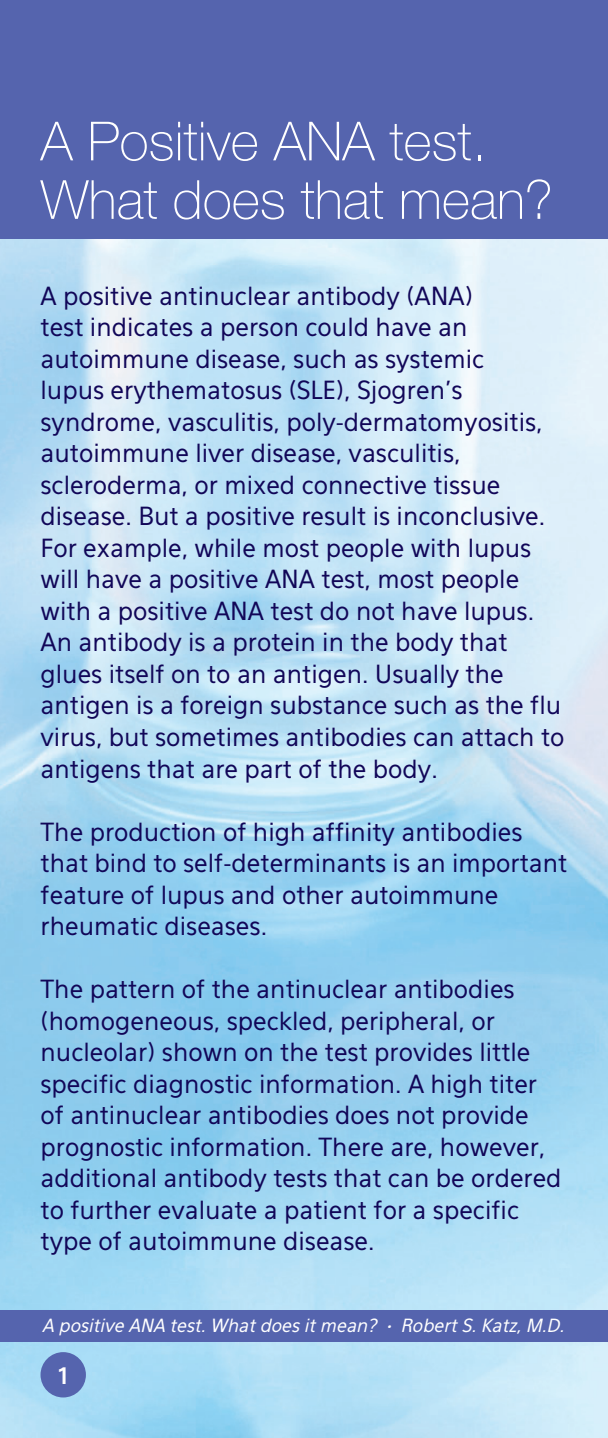
<style>
.page{position:relative;width:608px;height:1438px;background:#fff}
.page>*{position:absolute;margin:0;border:0;box-sizing:border-box;transform-origin:0 0}
.t1{font:100 54px/58.5px "Helvetica Neue";color:#fff}
.t2{font:24.75px/31.5px "Eau Sans";color:#110658}
.t3{font:700 22.5px "Eau Sans";color:#fff}
.t4{font:italic 18px "Eau Sans Book Lining";color:#fff}
</style>
<div class="page">
<img style="left:0;top:239px;width:608px;height:1199px">
<div style="left:0;top:0;width:608px;height:239px;background:#5564ae"></div>
<div style="left:0;top:1309px;width:608px;height:32px;background:#5564ae"></div>
<div style="left:40px;top:1352px;width:46px;height:45px;background:#5564ae;border-radius:50%"></div>
<h1 class="t1" style="left:40px;top:112px;width:514px">A Positive ANA test.<br>What does that mean?</h1>
<p class="t2" style="left:40px;top:280px;width:525px">A positive antinuclear antibody (ANA)<br>test indicates a person could have an autoimmune disease, such as systemic<br>lupus erythematosus (SLE), Sjogren’s syndrome, vasculitis, poly-dermatomyositis, autoimmune liver disease, vasculitis, scleroderma, or mixed connective tissue disease. But a positive result is inconclusive.<br>For example, while most people with lupus will have a positive ANA test, most people with a positive ANA test do not have lupus.<br>An antibody is a protein in the body that glues itself on to an antigen. Usually the antigen is a foreign substance such as the flu virus, but sometimes antibodies can attach to antigens that are part of the body.</p>
<p class="t2" style="left:40px;top:816px;width:528px">The production of high affinity antibodies that bind to self-determinants is an important feature of lupus and other autoimmune rheumatic diseases.</p>
<p class="t2" style="left:40px;top:973px;width:522px">The pattern of the antinuclear antibodies (homogeneous, speckled, peripheral, or nucleolar) shown on the test provides little specific diagnostic information. A high titer of antinuclear antibodies does not provide prognostic information. There are, however, additional antibody tests that can be ordered to further evaluate a patient for a specific type of autoimmune disease.</p>
<p class="t4" style="left:43px;top:1315px;width:523px">A positive ANA test. What does it mean? • Robert S. Katz, M.D.</p>
<p class="t3" style="left:58px;top:1362px;width:11px">1</p>
</div>
